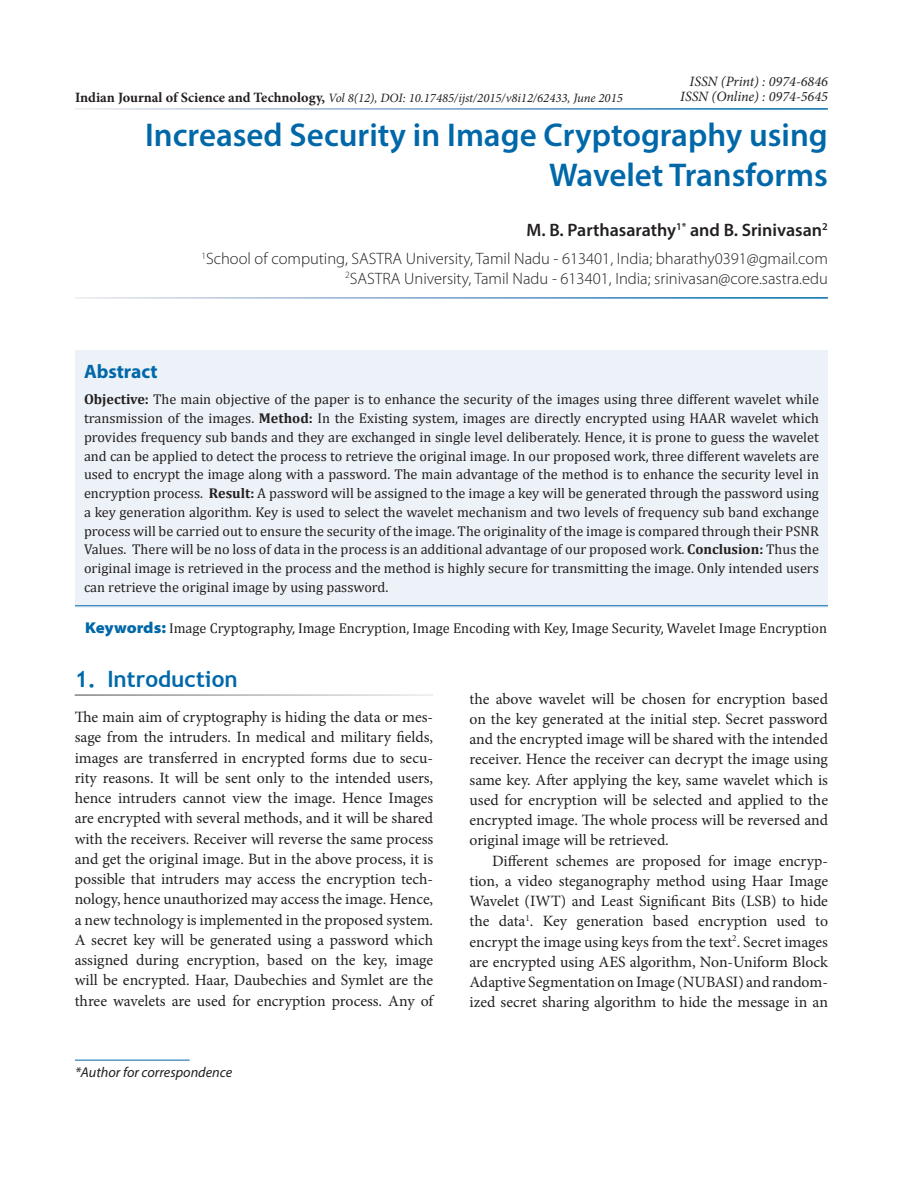
<style>
.page{position:relative;width:918px;height:1188px;background:#fff}
.page>*{position:absolute;margin:0;border:0;box-sizing:border-box;transform-origin:0 0}
.AT{font:600 33px/40.5px "Myriad Pro";color:#0068a9;text-align:right}
.t1{font:700 22.5px "Trebuchet MS";color:#0068a9}
.Abs_Head{font:700 19.5px "Myriad Pro";color:#0068a9}
.Author{font:600 18px "Myriad Pro";color:#231f20}
.Affiliation{font:300 16.5px/19.5px "Myriad Pro";color:#231f20;text-align:right}
.Text{font:15.75px/20.2px "Minion Pro";color:#231f20;text-align:justify}
.Text_Ind{font:15.75px/20.2px "Minion Pro";color:#231f20;text-align:justify}
.Abs_Text1{font:14.25px/18.8px "Cambria";color:#231f20;text-align:justify}
.Keyword{font:14.25px "Cambria";color:#231f20}
.t2{font:italic 14.25px "Minion Pro";color:#231f20}
.Footnote1{font:italic 14.25px "Myriad Pro";color:#231f20}
.t3{font:italic 12.75px "Minion Pro";color:#231f20}
.s1{font-weight:700;font-style:normal;font-size:14.25px}
.s2{font-weight:700}
.s3{font-family:"Myriad Pro";font-weight:900;font-stretch:semi-expanded;font-size:15.75px;color:#0068a9}
</style>
<div class="page">
<div style="left:75px;top:350px;width:753px;height:257px;background:#edf2f8"></div>
<hr style="left:75px;top:605px;width:753px;height:1px;background:#0068a9">
<hr style="left:75px;top:1060px;width:115px;height:1px;background:#0068a9">
<p class="t2" style="left:690px;top:72px;width:140px">ISSN (Print) : 0974-6846</p>
<p class="t2" style="left:680px;top:87px;width:149px">ISSN (Online) : 0974-5645</p>
<p class="AT" style="left:145px;top:113px;width:684px">Increased Security in Image Cryptography using<br>Wavelet Transforms</p>
<p class="Author" style="left:527px;top:218px;width:303px">M. B. Parthasarathy<sup>1*</sup> and B. Srinivasan<sup>2</sup></p>
<p class="Affiliation" style="left:201px;top:249px;width:628px"><sup>1</sup>School of computing, SASTRA University, Tamil Nadu - 613401, India; bharathy0391@gmail.com<br><sup>2</sup>SASTRA University, Tamil Nadu - 613401, India; srinivasan@core.sastra.edu</p>
<p class="t3" style="left:75px;top:89px;width:549px"><span class="s1">Indian Journal of Science and Technology,</span> Vol 8(12), DOI: 10.17485/ijst/2015/v8i12/62433, June 2015</p>
<p class="Abs_Head" style="left:84px;top:359px;width:75px">Abstract</p>
<p class="Abs_Text1" style="left:84px;top:390px;width:737px"><span class="s2">Objective:</span> The main objective of the paper is to enhance the security of the images using three different wavelet while transmission of the images. <span class="s2">Method:</span> In the Existing system, images are directly encrypted using HAAR wavelet which provides frequency sub bands and they are exchanged in single level deliberately. Hence, it is prone to guess the wavelet and can be applied to detect the process to retrieve the original image. In our proposed work, three different wavelets are used to encrypt the image along with a password. The main advantage of the method is to enhance the security level in encryption process. <span class="s2">Result:</span> A password will be assigned to the image a key will be generated through the password using a key generation algorithm. Key is used to select the wavelet mechanism and two levels of frequency sub band exchange process will be carried out to ensure the security of the image. The originality of the image is compared through their PSNR Values. There will be no loss of data in the process is an additional advantage of our proposed work. <span class="s2">Conclusion:</span> Thus the original image is retrieved in the process and the method is highly secure for transmitting the image. Only intended users can retrieve the original image by using password.</p>
<p class="Keyword" style="left:85px;top:620px;width:743px"><span class="s3">Keywords:</span> Image Cryptography, Image Encryption, Image Encoding with Key, Image Security, Wavelet Image Encryption</p>
<h1 class="t1" style="left:75px;top:665px;width:164px">1. Introduction</h1>
<p class="Text" style="left:75px;top:707px;width:360px">The main aim of cryptography is hiding the data or mes&shy;sage from the intruders. In medical and military fields, images are transferred in encrypted forms due to secu&shy;rity reasons. It will be sent only to the intended users, hence intruders cannot view the image. Hence Images are encrypted with several methods, and it will be shared with the receivers. Receiver will reverse the same process and get the original image. But in the above process, it is possible that intruders may access the encryption tech&shy;nology, hence unauthorized may access the image. Hence, a new technology is implemented in the proposed system.<br>A secret key will be generated using a password which assigned during encryption, based on the key, image will be encrypted. Haar, Daubechies and Symlet are the three wavelets are used for encryption process. Any of</p>
<p class="Footnote1" style="left:75px;top:1063px;width:159px">*Author for correspondence</p>
<p class="Text" style="left:470px;top:689px;width:360px">the above wavelet will be chosen for encryption based on the key generated at the initial step. Secret password and the encrypted image will be shared with the intended receiver. Hence the receiver can decrypt the image using same key. After applying the key, same wavelet which is used for encryption will be selected and applied to the encrypted image. The whole process will be reversed and original image will be retrieved.</p>
<p class="Text_Ind" style="left:470px;top:851px;width:360px;text-indent:22px">Different schemes are proposed for image encryp&shy;tion, a video steganography method using Haar Image Wavelet (IWT) and Least Significant Bits (LSB) to hide the data<sup>1</sup>. Key generation based encryption used to encrypt the image using keys from the text<sup>2</sup>. Secret images are encrypted using AES algorithm, Non-Uniform Block Adaptive Segmentation on Image (NUBASI) and random&shy;ized secret sharing algorithm to hide the message in an</p>
</div>
